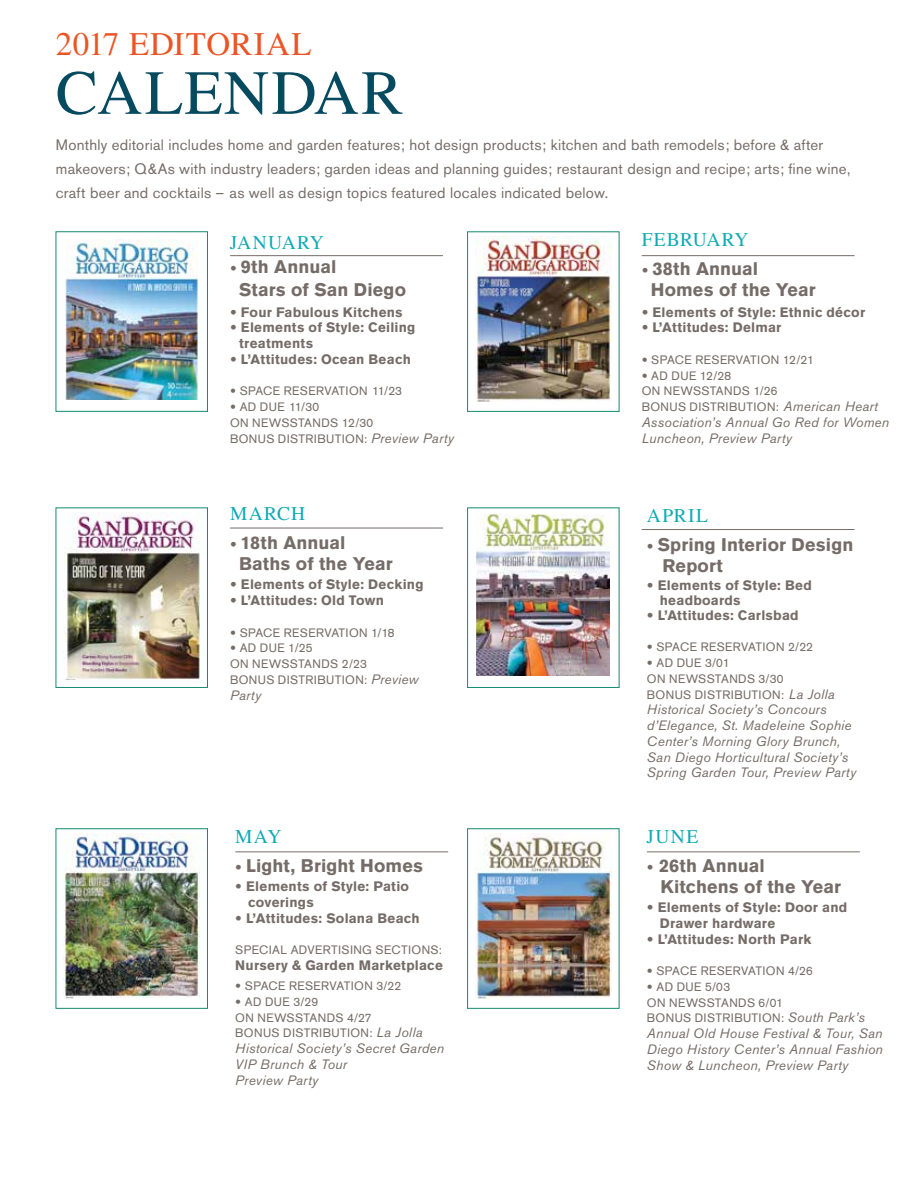
<style>
.page{position:relative;width:918px;height:1188px;background:#fff}
.page>*{position:absolute;margin:0;border:0;box-sizing:border-box;transform-origin:0 0}
.t1{font:62.7px "STIX General";letter-spacing:.02em;color:#064a60}
.t2{font:33px "STIX General";letter-spacing:.02em;color:#eb5526}
.t3{font:19.5px "STIX General";letter-spacing:.065em;color:#10aab4}
.t4{font:19.5px "STIX General";letter-spacing:.015em;color:#10aab4}
.t5{font:19.5px "STIX General";letter-spacing:.03em;color:#10aab4}
.t6{font:900 18px/21px "Akzidenz Grotesk";letter-spacing:.005em;color:#756c68}
.t7{font:15px/24px "Akzidenz Grotesk BE";letter-spacing:.02em;color:#756c68}
.t8{font:900 13.5px/15.8px "Akzidenz Grotesk";letter-spacing:.02em;color:#756c68}
.t9{font:italic 13.5px/15.8px "Akzidenz Grotesk BE";letter-spacing:.02em;color:#756c68}
.t10{font:12px/15.8px "Akzidenz Grotesk";letter-spacing:.03em;color:#756c68}
.s1{font-size:13.5px}
.s2{font-style:inherit}
.s3{font-family:"Akzidenz Grotesk BE";font-style:italic;font-size:13.5px}
</style>
<div class="page">
<div style="left:56px;top:232px;width:152px;height:180px;border:1px solid #148b71"></div>
<img style="left:65px;top:240px;width:133px;height:159px">
<div style="left:467px;top:508px;width:152px;height:180px;border:1px solid #148b71"></div>
<img style="left:477px;top:514px;width:132px;height:161px">
<div style="left:467px;top:232px;width:152px;height:180px;border:1px solid #148b71"></div>
<img style="left:475px;top:237px;width:136px;height:164px">
<div style="left:56px;top:829px;width:152px;height:180px;border:1px solid #148b71"></div>
<img style="left:64px;top:834px;width:136px;height:164px">
<div style="left:56px;top:508px;width:152px;height:180px;border:1px solid #148b71"></div>
<img style="left:64px;top:513px;width:136px;height:166px">
<div style="left:467px;top:829px;width:152px;height:180px;border:1px solid #148b71"></div>
<img style="left:475px;top:834px;width:136px;height:164px">
<hr style="left:235px;top:852px;width:213px;height:1px;background:#756c68">
<hr style="left:647px;top:852px;width:213px;height:1px;background:#756c68">
<hr style="left:230px;top:528px;width:213px;height:1px;background:#756c68">
<hr style="left:642px;top:529px;width:213px;height:1px;background:#756c68">
<hr style="left:230px;top:255px;width:213px;height:1px;background:#756c68">
<hr style="left:642px;top:255px;width:213px;height:1px;background:#756c68">
<h2 class="t2" style="left:56px;top:22px;width:257px">2017 EDITORIAL</h2>
<h1 class="t1" style="left:56px;top:50px;width:349px">CALENDAR</h1>
<p class="t7" style="left:56px;top:133px;width:796px">Monthly editorial includes home and garden features; hot design products; kitchen and bath remodels; before &amp; after makeovers; Q&amp;As with industry leaders; garden ideas and planning guides; restaurant design and recipe; arts; fine wine, craft beer and cocktails – as well as design topics featured locales indicated below.</p>
<h3 class="t5" style="left:230px;top:229px;width:95px">JANUARY</h3>
<h3 class="t6" style="left:239px;top:255px;width:168px;line-height:22.5px;text-indent:-9px"><span class="s1">•</span> 9th Annual<br>Stars of San Diego</h3>
<p class="t8" style="left:230px;top:304px;width:174px">• Four Fabulous Kitchens</p>
<p class="t8" style="left:239px;top:320px;width:178px;text-indent:-9px">• Elements of Style: Ceiling treatments</p>
<p class="t8" style="left:230px;top:351px;width:182px">• L’Attitudes: Ocean Beach</p>
<p class="t10" style="left:230px;top:383px;width:173px">• SPACE RESERVATION 11/23</p>
<p class="t10" style="left:230px;top:399px;width:226px">• AD DUE 11/30<br>ON NEWSSTANDS 12/30<br><span class="s2">BONUS DISTRIBUTION:</span> <span class="s3">Preview Party</span></p>
<h3 class="t3" style="left:230px;top:500px;width:77px">MARCH</h3>
<h3 class="t6" style="left:239px;top:532px;width:155px;text-indent:-9px"><span class="s1">•</span> 18th Annual<br>Baths of the Year</h3>
<p class="t8" style="left:230px;top:577px;width:195px">• Elements of Style: Decking</p>
<p class="t8" style="left:230px;top:592px;width:156px">• L’Attitudes: Old Town</p>
<p class="t10" style="left:230px;top:625px;width:166px">• SPACE RESERVATION 1/18</p>
<p class="t10" style="left:230px;top:640px;width:190px">• AD DUE 1/25<br>ON NEWSSTANDS 2/23<br><span class="s2">BONUS DISTRIBUTION:</span> <span class="s3">Preview</span></p>
<p class="t9" style="left:230px;top:687px;width:33px">Party</p>
<h3 class="t3" style="left:235px;top:823px;width:48px">MAY</h3>
<h3 class="t6" style="left:235px;top:855px;width:189px"><span class="s1">•</span> Light, Bright Homes</h3>
<p class="t8" style="left:248px;top:878px;width:162px;text-indent:-13px">• Elements of Style: Patio coverings</p>
<p class="t8" style="left:235px;top:910px;width:186px">• L’Attitudes: Solana Beach</p>
<p class="t10" style="left:235px;top:942px;width:208px">SPECIAL ADVERTISING SECTIONS:</p>
<p class="t8" style="left:235px;top:957px;width:209px">Nursery &amp; Garden Marketplace</p>
<p class="t10" style="left:235px;top:978px;width:167px">• SPACE RESERVATION 3/22</p>
<p class="t10" style="left:235px;top:994px;width:189px">• AD DUE 3/29<br>ON NEWSSTANDS 4/27<br><span class="s2">BONUS DISTRIBUTION:</span> <span class="s3">La Jolla</span></p>
<p class="t9" style="left:235px;top:1041px;width:210px">Historical Society’s Secret Garden<br>VIP Brunch &amp; Tour<br>Preview Party</p>
<h3 class="t4" style="left:642px;top:226px;width:108px">FEBRUARY</h3>
<h3 class="t6" style="left:651px;top:258px;width:167px;text-indent:-9px"><span class="s1">•</span> 38th Annual<br>Homes of the Year</h3>
<p class="t8" style="left:642px;top:304px;width:225px">• Elements of Style: Ethnic décor</p>
<p class="t8" style="left:642px;top:320px;width:141px">• L’Attitudes: Delmar</p>
<p class="t10" style="left:642px;top:352px;width:173px">• SPACE RESERVATION 12/21</p>
<p class="t10" style="left:642px;top:368px;width:238px">• AD DUE 12/28<br>ON NEWSSTANDS 1/26<br><span class="s2">BONUS DISTRIBUTION:</span> <span class="s3">American Heart</span></p>
<p class="t9" style="left:642px;top:414px;width:249px">Association’s Annual Go Red for Women<br>Luncheon, Preview Party</p>
<h3 class="t3" style="left:647px;top:502px;width:62px">APRIL</h3>
<h3 class="t6" style="left:663px;top:534px;width:192px;text-indent:-16px"><span class="s1">•</span> Spring Interior Design<br>Report</h3>
<p class="t8" style="left:660px;top:577px;width:154px;line-height:15px;text-indent:-13px">• Elements of Style: Bed headboards</p>
<p class="t8" style="left:647px;top:607px;width:153px">• L’Attitudes: Carlsbad</p>
<p class="t10" style="left:647px;top:639px;width:168px">• SPACE RESERVATION 2/22</p>
<p class="t10" style="left:647px;top:655px;width:189px">• AD DUE 3/01<br>ON NEWSSTANDS 3/30<br><span class="s2">BONUS DISTRIBUTION:</span> <span class="s3">La Jolla</span></p>
<p class="t9" style="left:647px;top:702px;width:211px">Historical Society’s Concours d’Elegance, St. Madeleine Sophie Center’s Morning Glory Brunch, San Diego Horticultural Society’s Spring Garden Tour, Preview Party</p>
<h3 class="t3" style="left:647px;top:823px;width:53px">JUNE</h3>
<h3 class="t6" style="left:660px;top:855px;width:182px;text-indent:-14px"><span class="s1">•</span> 26th Annual<br>Kitchens of the Year</h3>
<p class="t8" style="left:660px;top:899px;width:189px;text-indent:-13px">• Elements of Style: Door and<br>Drawer hardware</p>
<p class="t8" style="left:647px;top:931px;width:166px">• L’Attitudes: North Park</p>
<p class="t10" style="left:647px;top:963px;width:167px">• SPACE RESERVATION 4/26</p>
<p class="t10" style="left:647px;top:979px;width:220px">• AD DUE 5/03<br>ON NEWSSTANDS 6/01<br><span class="s2">BONUS DISTRIBUTION:</span> <span class="s3">South Park’s</span></p>
<p class="t9" style="left:647px;top:1026px;width:238px;text-align:justify">Annual Old House Festival &amp; Tour, San Diego History Center’s Annual Fashion Show &amp; Luncheon, Preview Party</p>
</div>
